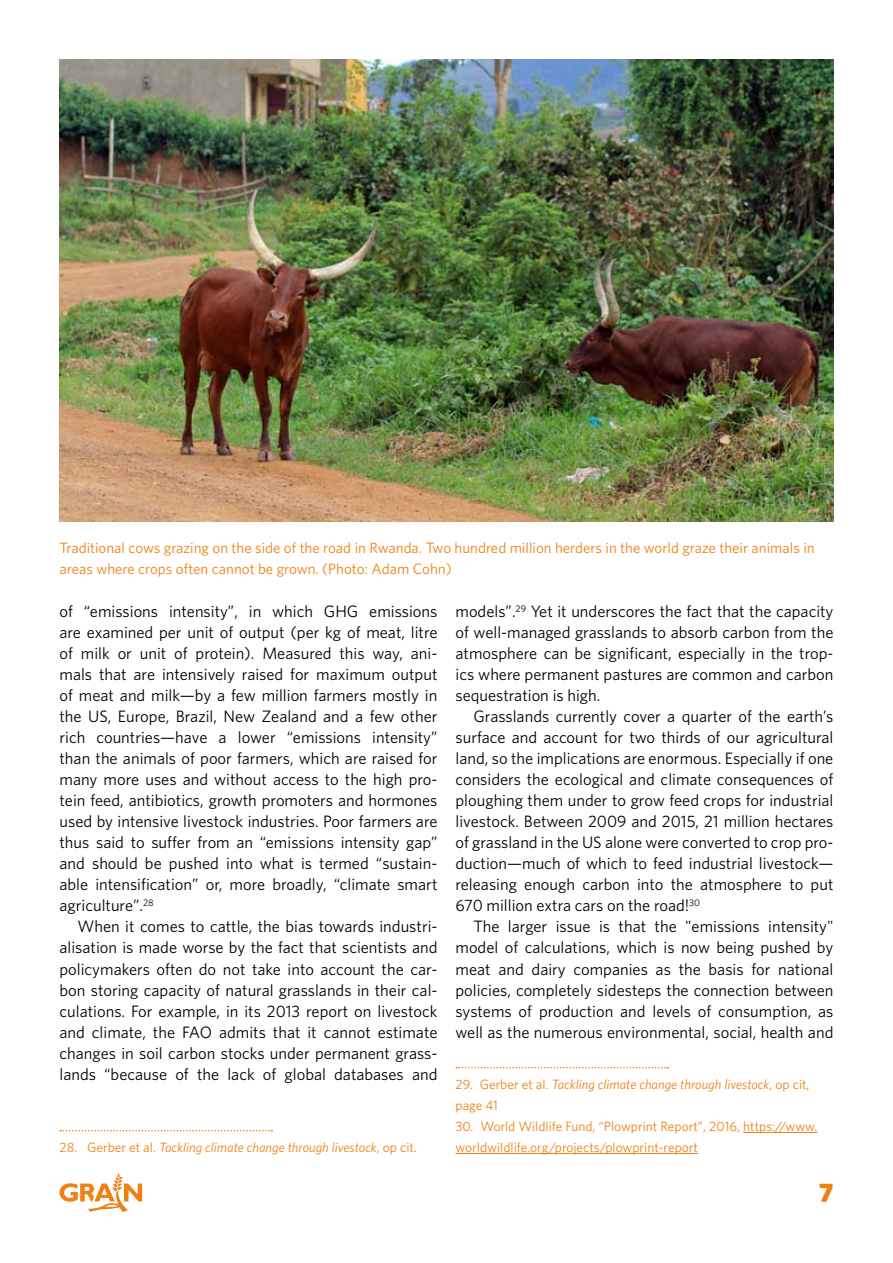
<style>
.page{position:relative;width:893px;height:1263px;background:#fff}
.page>*{position:absolute;margin:0;border:0;box-sizing:border-box;transform-origin:0 0}
.t1{font:900 27px "Whitney";color:#f08013}
.Footnote{font:16.5px/21px "Whitney";color:#000;text-align:justify}
.Photo_caption{font:15px/21px "Whitney";color:#f08013}
.Footnote-2{font:italic 13.5px/21px "Whitney";color:#f08013}
.Footnote-3{font:13.5px/21px "Whitney";color:#f08013}
.s1{font-style:normal}
</style>
<div class="page">
<svg style="left:60px;top:1173px;width:82px;height:39px"></svg>
<svg style="left:60px;top:1130px;width:212px;height:1px"></svg>
<svg style="left:456px;top:1067px;width:212px;height:1px"></svg>
<hr style="left:743px;top:1132px;width:74px;height:1px;background:#f08013">
<hr style="left:455px;top:1153px;width:243px;height:1px;background:#f08013">
<img style="left:60px;top:60px;width:773px;height:462px">
<p class="Photo_caption" style="left:60px;top:537px;width:757px">Traditional cows grazing on the side of the road in Rwanda. Two hundred million herders in the world graze their animals in areas where crops often cannot be grown. (Photo: Adam Cohn)</p>
<p class="Footnote" style="left:60px;top:601px;width:379px">of “emissions intensity”, in which GHG emissions are examined per unit of output (per kg of meat, litre of milk or unit of protein). Measured this way, ani&shy;mals that are intensively raised for maximum output of meat and milk—by a few million farmers mostly in the US, Europe, Brazil, New Zealand and a few other rich countries—have a lower “emissions intensity” than the animals of poor farmers, which are raised for many more uses and without access to the high pro&shy;tein feed, antibiotics, growth promoters and hormones used by intensive livestock industries. Poor farmers are thus said to suffer from an “emissions intensity gap” and should be pushed into what is termed “sustain&shy;able intensification” or, more broadly, “climate smart agriculture”.<sup>28</sup></p>
<p class="Footnote" style="left:60px;top:916px;width:379px;text-indent:18px">When it comes to cattle, the bias towards industri&shy;alisation is made worse by the fact that scientists and policymakers often do not take into account the car&shy;bon storing capacity of natural grasslands in their cal&shy;culations. For example, in its 2013 report on livestock and climate, the FAO admits that it cannot estimate changes in soil carbon stocks under permanent grass&shy;lands “because of the lack of global databases and</p>
<p class="Footnote-2" style="left:60px;top:1136px;width:359px"><span class="s1">28. Gerber et al.</span> Tackling climate change through livestock<span class="s1">, op cit.</span></p>
<p class="Footnote" style="left:455px;top:601px;width:379px">models”.<sup>29</sup> Yet it underscores the fact that the capacity of well-managed grasslands to absorb carbon from the atmosphere can be significant, especially in the trop&shy;ics where permanent pastures are common and carbon sequestration is high.</p>
<p class="Footnote" style="left:455px;top:706px;width:379px;text-indent:18px">Grasslands currently cover a quarter of the earth’s surface and account for two thirds of our agricultural land, so the implications are enormous. Especially if one considers the ecological and climate consequences of ploughing them under to grow feed crops for industrial livestock. Between 2009 and 2015, 21 million hectares of grassland in the US alone were converted to crop pro&shy;duction—much of which to feed industrial livestock— releasing enough carbon into the atmosphere to put 670 million extra cars on the road!<sup>30</sup></p>
<p class="Footnote" style="left:455px;top:916px;width:379px;text-indent:18px">The larger issue is that the "emissions intensity" model of calculations, which is now being pushed by meat and dairy companies as the basis for national policies, completely sidesteps the connection between systems of production and levels of consumption, as well as the numerous environmental, social, health and</p>
<p class="Footnote-2" style="left:455px;top:1073px;width:356px"><span class="s1">29. Gerber et al.</span> Tackling climate change through livestock<span class="s1">, op cit, page 41</span></p>
<p class="Footnote-3" style="left:455px;top:1115px;width:363px">30. World Wildlife Fund, “Plowprint Report”, 2016, https://www. worldwildlife.org/projects/plowprint-report</p>
<h1 class="t1" style="left:819px;top:1176px;width:16px">7</h1>
</div>
